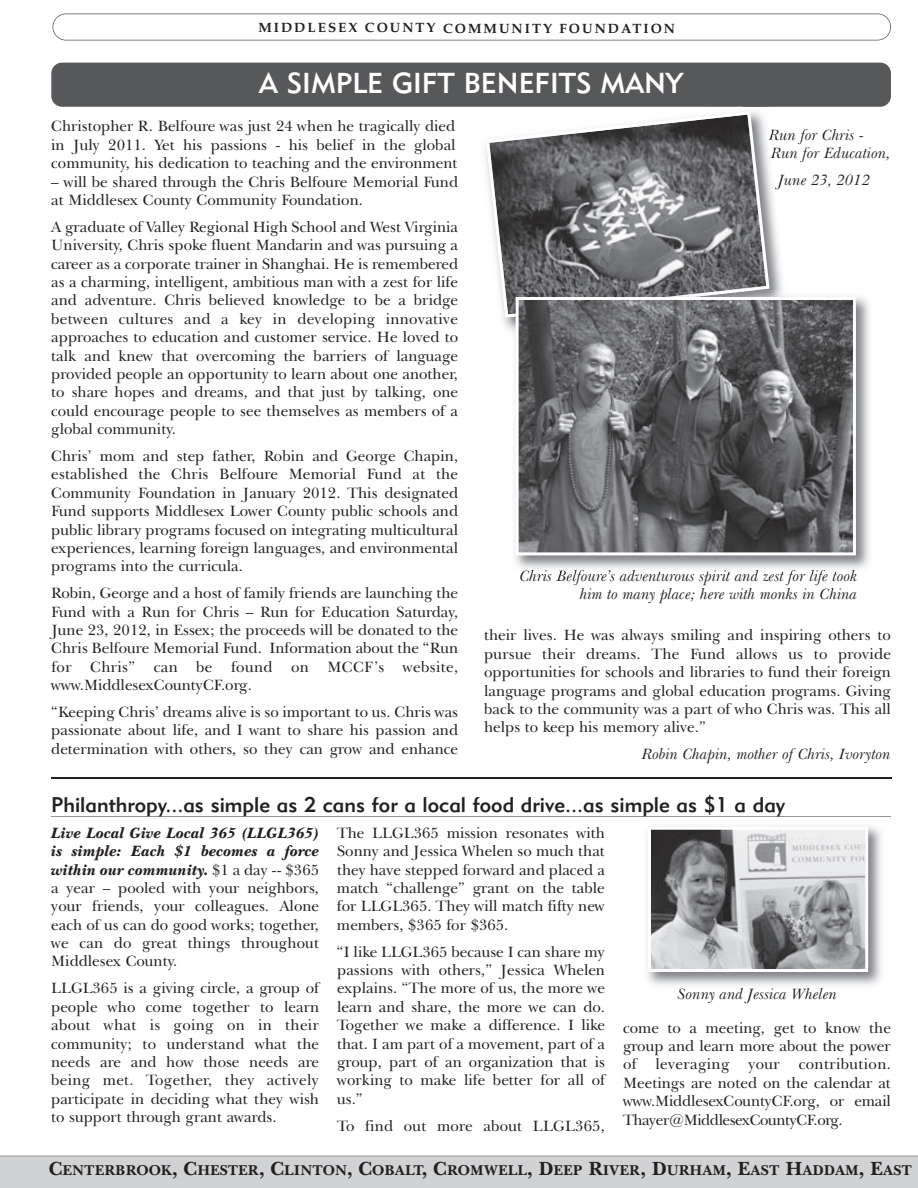
<style>
.page{position:relative;width:918px;height:1188px;background:#fff}
.page>*{position:absolute;margin:0;border:0;box-sizing:border-box;transform-origin:0 0}
.t1{font:28.5px "Geometric 415 BT Medium A";color:#fff}
.t2{font:21px "Geometric 415 BT Medium A";color:#231f20}
.t3{font:15.3px/18.3px "New Baskerville IT Cby BT";color:#231f20;text-align:justify}
.t4{font:italic 15.3px/18.3px "New Baskerville IT Cby BT";color:#231f20;text-align:right}
.t5{font:700 14.7px "New Baskerville IT Cby BT";color:#231f20}
.t6{font:700 13.5px "Palatino";letter-spacing:.15em;color:#231f20}
.s1{font-weight:900;font-style:italic}
.s2{font-size:19.5px}
</style>
<div class="page">
<svg style="left:52px;top:14px;width:839px;height:26px"></svg>
<hr style="left:51px;top:816px;width:840px;height:1px;background:#939598">
<div style="left:51px;top:63px;width:840px;height:44px;background:#57585a;border-radius:11px"></div>
<div style="left:0;top:1155px;width:918px;height:33px;background:#d1d2d4"></div>
<img style="left:485px;top:136px;width:298px;height:193px">
<img style="left:738px;top:106px;width:31px;height:1px">
<svg style="left:770px;top:129px;width:2px;height:11px"></svg>
<svg style="left:771px;top:148px;width:3px;height:10px"></svg>
<svg style="left:486px;top:111px;width:284px;height:207px"></svg>
<img style="left:515px;top:306px;width:354px;height:269px">
<img style="left:791px;top:296px;width:78px;height:10px">
<img style="left:521px;top:570px;width:333px;height:5px">
<img style="left:509px;top:290px;width:282px;height:47px">
<img style="left:509px;top:290px;width:247px;height:27px">
<img style="left:509px;top:290px;width:220px;height:24px">
<svg style="left:516px;top:297px;width:340px;height:258px;background:#68686b"></svg>
<hr style="left:51px;top:777px;width:841px;height:2px;background:#231f20">
<img style="left:647px;top:826px;width:234px;height:159px">
<svg style="left:648px;top:827px;width:220px;height:145px;background:#a7a8aa"></svg>
<p class="t6" style="left:258px;top:23px;width:418px">MIDDLESEX COUNTY COMMUNITY FOUNDATION</p>
<h1 class="t1" style="left:259px;top:73px;width:425px">A SIMPLE GIFT BENEFITS MANY</h1>
<p class="t3" style="left:51px;top:119px;width:408px;text-align:left">Christopher R. Belfoure was just 24 when he tragically died in July 2011. Yet his passions - his belief in the global community, his dedication to teaching and the environment</p>
<p class="t3" style="left:51px;top:174px;width:408px">– will be shared through the Chris Belfoure Memorial Fund at Middlesex County Community Foundation.</p>
<p class="t3" style="left:51px;top:220px;width:408px">A graduate of Valley Regional High School and West Virginia University, Chris spoke fluent Mandarin and was pursuing a career as a corporate trainer in Shanghai. He is remembered as a charming, intelligent, ambitious man with a zest for life and adventure. Chris believed knowledge to be a bridge between cultures and a key in developing innovative approaches to education and customer service. He loved to talk and knew that overcoming the barriers of language provided people an opportunity to learn about one another, to share hopes and dreams, and that just by talking, one could encourage people to see themselves as members of a global community.</p>
<p class="t3" style="left:51px;top:449px;width:409px">Chris’ mom and step father, Robin and George Chapin, established the Chris Belfoure Memorial Fund at the Community Foundation in January 2012. This designated Fund supports Middlesex Lower County public schools and public library programs focused on integrating multicultural experiences, learning foreign languages, and environmental programs into the curricula.</p>
<p class="t3" style="left:51px;top:586px;width:408px">Robin, George and a host of family friends are launching the Fund with a Run for Chris – Run for Education Saturday, June 23, 2012, in Essex; the proceeds will be donated to the Chris Belfoure Memorial Fund. Information about the “Run for Chris” can be found on MCCF’s website, www.MiddlesexCountyCF.org.</p>
<p class="t3" style="left:51px;top:705px;width:408px">“Keeping Chris’ dreams alive is so important to us. Chris was passionate about life, and I want to share his passion and determination with others, so they can grow and enhance</p>
<p class="t4" style="left:769px;top:127px;width:123px;text-align:left">Run for Chris -<br>Run for Education,</p>
<p class="t4" style="left:778px;top:173px;width:93px">June 23, 2012</p>
<p class="t4" style="left:520px;top:568px;width:339px">Chris Belfoure’s adventurous spirit and zest for life took him to many place; here with monks in China</p>
<p class="t3" style="left:484px;top:628px;width:408px">their lives. He was always smiling and inspiring others to pursue their dreams. The Fund allows us to provide opportunities for schools and libraries to fund their foreign language programs and global education programs. Giving back to the community was a part of who Chris was. This all helps to keep his memory alive.”</p>
<p class="t4" style="left:642px;top:747px;width:251px">Robin Chapin, mother of Chris, Ivoryton</p>
<h2 class="t2" style="left:51px;top:797px;width:736px">Philanthropy...as simple as 2 cans for a local food drive...as simple as $1 a day</h2>
<p class="t3" style="left:51px;top:825px;width:269px"><span class="s1">Live Local Give Local 365 (LLGL365) is simple: Each $1 becomes a force within our community.</span> $1 a day -- $365 a year – pooled with your neighbors, your friends, your colleagues. Alone each of us can do good works; together, we can do great things throughout Middlesex County.</p>
<p class="t3" style="left:51px;top:981px;width:270px">LLGL365 is a giving circle, a group of people who come together to learn about what is going on in their community; to understand what the needs are and how those needs are being met. Together, they actively participate in deciding what they wish to support through grant awards.</p>
<p class="t3" style="left:337px;top:825px;width:269px">The LLGL365 mission resonates with Sonny and Jessica Whelen so much that they have stepped forward and placed a match “challenge” grant on the table for LLGL365. They will match fifty new members, $365 for $365.</p>
<p class="t3" style="left:337px;top:944px;width:270px">“I like LLGL365 because I can share my passions with others,” Jessica Whelen explains. “The more of us, the more we learn and share, the more we can do.<br>Together we make a difference. I like that. I am part of a movement, part of a group, part of an organization that is working to make life better for all of us.”</p>
<p class="t3" style="left:337px;top:1118px;width:269px">To find out more about LLGL365,</p>
<p class="t4" style="left:678px;top:986px;width:161px">Sonny and Jessica Whelen</p>
<p class="t3" style="left:623px;top:1020px;width:269px">come to a meeting, get to know the group and learn more about the power of leveraging your contribution.<br>Meetings are noted on the calendar at www.MiddlesexCountyCF.org, or email Thayer@MiddlesexCountyCF.org.</p>
<p class="t5" style="left:49px;top:1165px;width:865px"><span class="s2">C</span>ENTERBROOK<span class="s2">, C</span>HESTER<span class="s2">, C</span>LINTON<span class="s2">, C</span>OBALT<span class="s2">, C</span>ROMWELL<span class="s2">, D</span>EEP <span class="s2">R</span>IVER<span class="s2">, D</span>URHAM<span class="s2">, E</span>AST <span class="s2">H</span>ADDAM<span class="s2">, E</span>AST</p>
</div>
